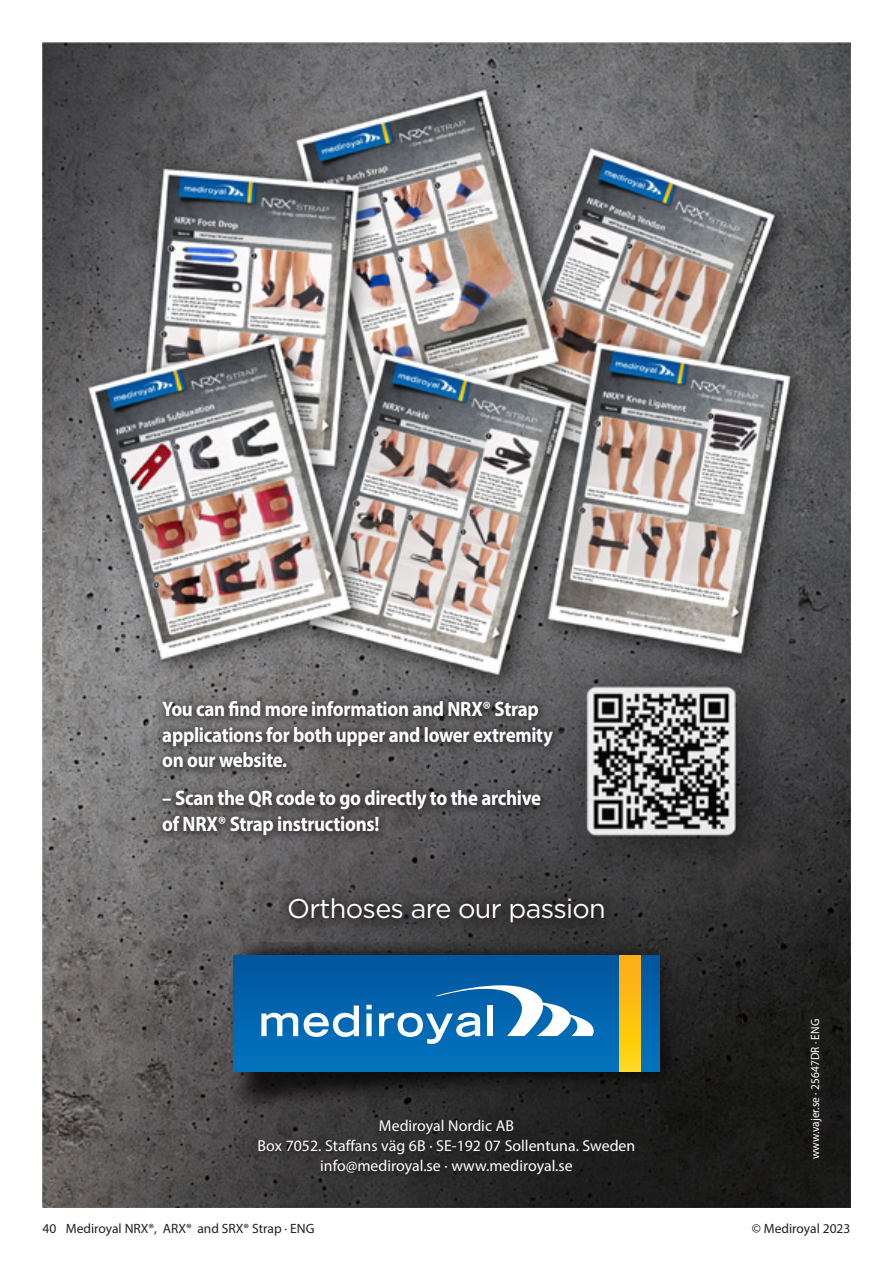
<style>
.page{position:relative;width:893px;height:1263px;background:#fff}
.page>*{position:absolute;margin:0;border:0;box-sizing:border-box;transform-origin:0 0}
.t1{font:27px "Gotham";letter-spacing:-.025em;color:#fff}
.t2{font:700 21px/25.5px "Myriad Pro";letter-spacing:-.015em;color:#fff;scale:.9 1}
.t3{font:15.75px/19.8px "Myriad Pro";color:#fff;text-align:center}
.t4{font:13.5px "Myriad Pro";color:#231f20}
.t5{font:12px "Myriad Pro";color:#fff;scale:.95 1}
</style>
<div class="page">
<img style="left:43px;top:43px;width:807px;height:1165px">
<div style="left:276px;top:886px;width:342px;height:51px;background:#231f20;opacity:.7"></div>
<img style="left:201px;top:943px;width:491px;height:179px">
<div style="left:234px;top:955px;width:426px;height:116px;background:linear-gradient(to bottom,#03569c,#0575bc)"></div>
<svg style="left:620px;top:955px;width:20px;height:116px;background:#fcc113"></svg>
<svg style="left:261px;top:1013px;width:37px;height:23px"></svg>
<svg style="left:304px;top:1005px;width:55px;height:32px"></svg>
<svg style="left:366px;top:1005px;width:6px;height:31px"></svg>
<svg style="left:379px;top:981px;width:215px;height:63px"></svg>
<div style="left:254px;top:1115px;width:387px;height:66px;background:#231f20;opacity:.5"></div>
<div style="left:803px;top:1011px;width:28px;height:157px;background:#1b1a19"></div>
<div style="left:155px;top:693px;width:407px;height:152px;background:#231f20;opacity:.55"></div>
<p class="t2" style="left:162px;top:695px;width:435px">You can find more information and NRX® Strap applications for both upper and lower extremity on our website.</p>
<p class="t2" style="left:162px;top:785px;width:422px">– Scan the QR code to go directly to the archive of NRX® Strap instructions!</p>
<p class="t1" style="left:287px;top:891px;width:320px">Orthoses are our passion</p>
<p class="t3" style="left:258px;top:1116px;width:379px">Mediroyal Nordic AB<br>Box 7052. Staffans väg 6B · SE-192 07 Sollentuna. Sweden info@mediroyal.se · www.mediroyal.se</p>
<p class="t5" style="left:808px;top:1159px;width:149px;rotate:-90deg">www.vajer.se · 25647DR · ENG</p>
<p class="t4" style="left:43px;top:1220px;width:274px">40 Mediroyal NRX®, ARX® and SRX® Strap · ENG</p>
<p class="t4" style="left:752px;top:1220px;width:100px">© Mediroyal 2023</p>
</div>
